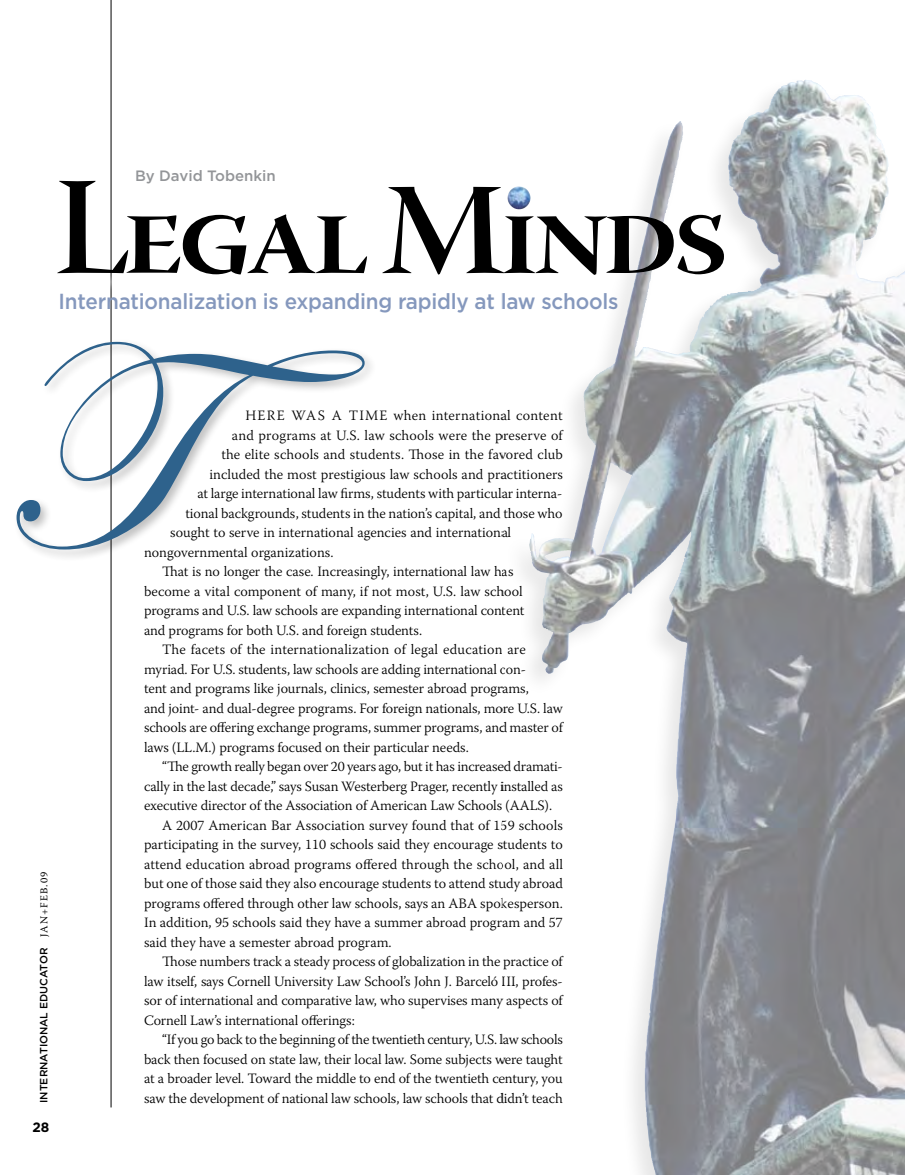
<style>
.page{position:relative;width:905px;height:1175px;background:#fff}
.page>*{position:absolute;margin:0;border:0;box-sizing:border-box;transform-origin:0 0}
.t1{font:119.7px "Warnock Pro Semibold Disp";letter-spacing:-.045em;color:#000;scale:1.06 1}
.t2{font:500 21.75px "Gotham";letter-spacing:-.01em;color:#8598bd;scale:.95 1}
.t3{font:500 15px "Gotham";color:#939598}
.t4{font:300 14.25px "Warnock Pro";letter-spacing:-.005em;color:#000}
.t5{font:300 14.25px "Warnock Pro";letter-spacing:.015em;color:#000}
.t6{font:300 14.25px "Warnock Pro";letter-spacing:.025em;color:#000}
.t7{font:700 13.5px "Gotham";color:#000}
.t8{font:500 10.5px "Gotham";color:#000}
.s1{font-size:139.2px}
.s2{font-size:130.2px}
.s3{font-family:"Warnock Pro";font-weight:400}
</style>
<div class="page">
<hr style="left:111px;top:0;width:1px;height:1107px;background:#000">
<div style="left:13px;top:338px;width:363px;height:224px;background:#000;opacity:.25"></div>
<svg style="left:17px;top:342px;width:347px;height:207px"></svg>
<div style="left:503px;top:23px;width:401px;height:1151px;background:#000;opacity:.2"></div>
<img style="left:728px;top:80px;width:77px;height:187px">
<p class="t3" style="left:135px;top:167px;width:142px">By David Tobenkin</p>
<h1 class="t1" style="left:54px;top:161px;width:637px"><span class="s1">L</span>egal <span class="s2">M</span>inds</h1>
<h2 class="t2" style="left:58px;top:288px;width:591px">I nternationalization is expanding rapidly at law schools</h2>
<p class="t8" style="left:38px;top:1102px;width:233px;rotate:-90deg">I nternational Educator <span class="s3">JAN+FEB.09</span></p>
<p class="t7" style="left:32px;top:1119px;width:18px">28</p>
<p class="t4" style="left:245px;top:407px;width:11px">here</p>
<p class="t4" style="left:291px;top:407px;width:12px">was</p>
<p class="t4" style="left:332px;top:407px;width:28px">a time</p>
<p class="t6" style="left:393px;top:407px;width:171px">when international content</p>
<p class="t5" style="left:232px;top:426px;width:332px">and programs at U.S. law schools were the preserve of</p>
<p class="t5" style="left:221px;top:446px;width:343px">the elite schools and students. Those in the favored club</p>
<p class="t4" style="left:209px;top:465px;width:355px">included the most prestigious law schools and practitioners</p>
<p class="t4" style="left:197px;top:485px;width:366px">at large international law firms, students with particular interna-</p>
<p class="t4" style="left:185px;top:504px;width:378px">tional backgrounds, students in the nation’s capital, and those who</p>
<p class="t4" style="left:170px;top:524px;width:342px">sought to serve in international agencies and international</p>
<p class="t4" style="left:144px;top:543px;width:191px">nongovernmental organizations.</p>
<p class="t4" style="left:162px;top:563px;width:353px">That is no longer the case. Increasingly, international law has</p>
<p class="t4" style="left:144px;top:582px;width:380px">become a vital component of many, if not most, U.S. law school</p>
<p class="t4" style="left:144px;top:602px;width:382px">programs and U.S. law schools are expanding international content</p>
<p class="t4" style="left:144px;top:621px;width:279px">and programs for both U.S. and foreign students.</p>
<p class="t4" style="left:162px;top:641px;width:365px">The facets of the internationalization of legal education are</p>
<p class="t4" style="left:144px;top:660px;width:383px">myriad. For U.S. students, law schools are adding international con-</p>
<p class="t4" style="left:144px;top:680px;width:386px">tent and programs like journals, clinics, semester abroad programs,</p>
<p class="t4" style="left:144px;top:699px;width:420px">and joint- and dual-degree programs. For foreign nationals, more U.S. law</p>
<p class="t4" style="left:144px;top:719px;width:420px">schools are offering exchange programs, summer programs, and master of</p>
<p class="t4" style="left:144px;top:738px;width:326px">laws (LL.M.) programs focused on their particular needs.</p>
<p class="t4" style="left:162px;top:758px;width:402px">“The growth really began over 20 years ago, but it has increased dramati-</p>
<p class="t4" style="left:144px;top:777px;width:420px">cally in the last decade,” says Susan Westerberg Prager, recently installed as</p>
<p class="t4" style="left:144px;top:797px;width:409px">executive director of the Association of American Law Schools (AALS).</p>
<p class="t4" style="left:162px;top:816px;width:402px">A 2007 American Bar Association survey found that of 159 schools</p>
<p class="t4" style="left:144px;top:836px;width:420px">participating in the survey, 110 schools said they encourage students to</p>
<p class="t4" style="left:144px;top:855px;width:420px">attend education abroad programs offered through the school, and all</p>
<p class="t4" style="left:144px;top:875px;width:420px">but one of those said they also encourage students to attend study abroad</p>
<p class="t4" style="left:144px;top:894px;width:420px">programs offered through other law schools, says an ABA spokesperson.</p>
<p class="t4" style="left:144px;top:914px;width:420px">In addition, 95 schools said they have a summer abroad program and 57</p>
<p class="t4" style="left:144px;top:933px;width:249px">said they have a semester abroad program.</p>
<p class="t4" style="left:162px;top:953px;width:402px">Those numbers track a steady process of globalization in the practice of</p>
<p class="t4" style="left:144px;top:972px;width:420px">law itself, says Cornell University Law School’s John J. Barceló III, profes-</p>
<p class="t4" style="left:144px;top:992px;width:420px">sor of international and comparative law, who supervises many aspects of</p>
<p class="t4" style="left:144px;top:1011px;width:212px">Cornell Law’s international offerings:</p>
<p class="t4" style="left:162px;top:1031px;width:402px">“If you go back to the beginning of the twentieth century, U.S. law schools</p>
<p class="t4" style="left:144px;top:1050px;width:420px">back then focused on state law, their local law. Some subjects were taught</p>
<p class="t4" style="left:144px;top:1070px;width:420px">at a broader level. Toward the middle to end of the twentieth century, you</p>
<p class="t4" style="left:144px;top:1089px;width:420px">saw the development of national law schools, law schools that didn’t teach</p>
</div>
